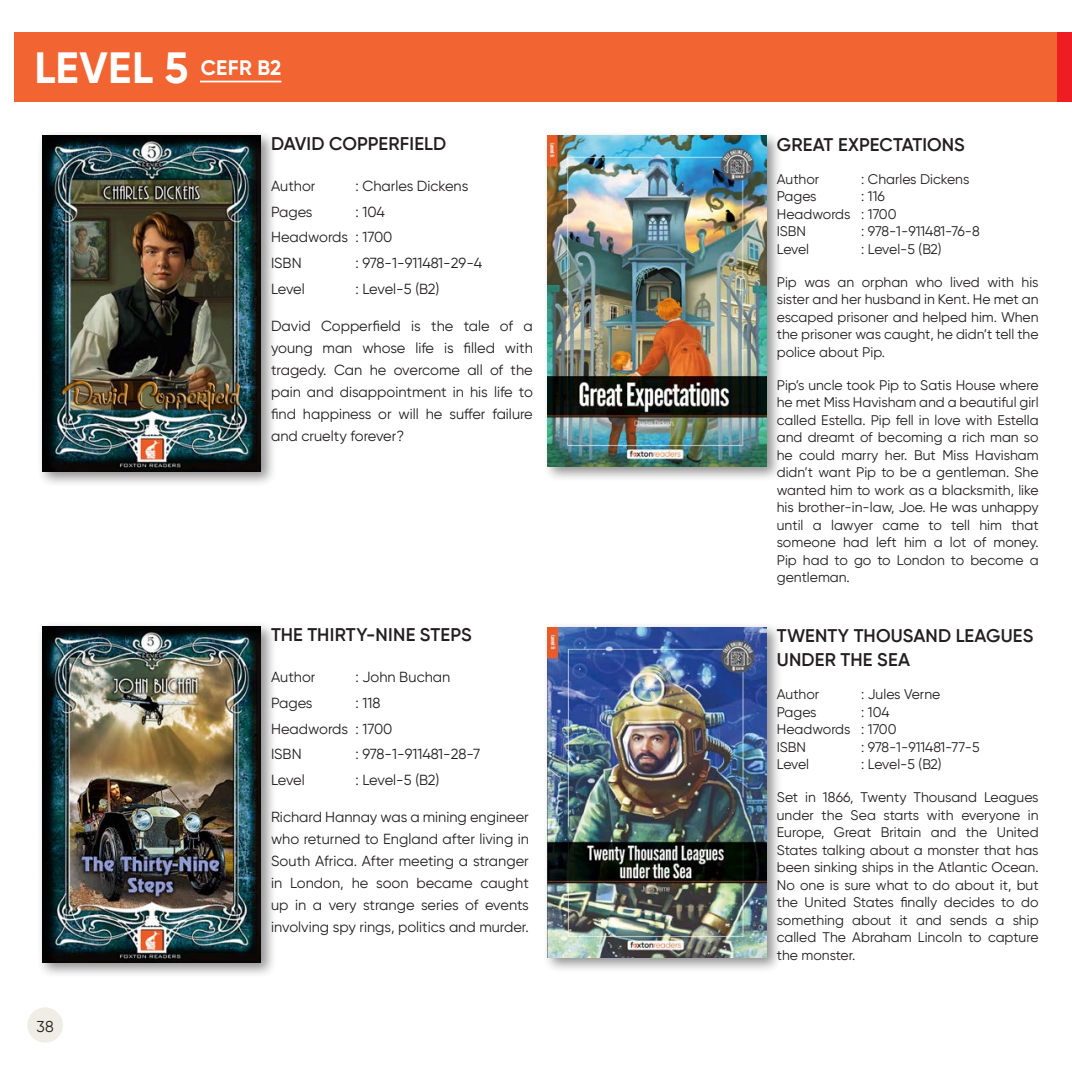
<style>
.page{position:relative;width:1072px;height:1072px;background:#fff}
.page>*{position:absolute;margin:0;border:0;box-sizing:border-box;transform-origin:0 0}
.Bullet_List{font:700 43.75px "Gilroy";letter-spacing:.01em;color:#fff}
.Item_List{font:700 21px "Gilroy";letter-spacing:.01em;color:#fff}
.Body_Text{font:600 18.2px "Gilroy";letter-spacing:.01em;color:#231f20}
.t1{font:15.75px "Gilroy";color:#231f20}
.Body_Text-2{font:14.7px/21.9px "Gilroy";color:#231f20}
.Body_Text-3{font:14px/17.5px "Gilroy";color:#231f20;text-align:justify}
</style>
<div class="page">
<div style="left:27px;top:1007px;width:36px;height:35px;background:#f0ede6;border-radius:50%"></div>
<div style="left:542px;top:621px;width:240px;height:352px;background:#231f20;opacity:.5"></div>
<img style="left:548px;top:627px;width:218px;height:330px">
<div style="left:36px;top:130px;width:240px;height:357px;background:#231f20;opacity:.5"></div>
<img style="left:42px;top:135px;width:219px;height:336px">
<div style="left:36px;top:621px;width:240px;height:357px;background:#231f20;opacity:.5"></div>
<img style="left:42px;top:626px;width:219px;height:336px">
<div style="left:542px;top:130px;width:240px;height:352px;background:#231f20;opacity:.5"></div>
<img style="left:548px;top:136px;width:218px;height:330px">
<div style="left:15px;top:32px;width:1056px;height:70px;background:#f26431"></div>
<div style="left:1057px;top:32px;width:14px;height:70px;background:#ee1d23"></div>
<hr style="left:200px;top:81px;width:81px;height:1px;background:#fff">
<p class="Bullet_List" style="left:34px;top:40px;width:156px">LEVEL 5</p>
<p class="Item_List" style="left:201px;top:54px;width:82px">CEFR B2</p>
<p class="Body_Text" style="left:271px;top:132px;width:177px">DAVID COPPERFIELD</p>
<p class="Body_Text-2" style="left:271px;top:175px;width:46px">Author</p>
<p class="Body_Text-2" style="left:355px;top:175px;width:114px">: Charles Dickens</p>
<p class="Body_Text-2" style="left:271px;top:201px;width:43px">Pages</p>
<p class="Body_Text-2" style="left:271px;top:199px;width:123px;line-height:25.6px;text-indent:84px">: 104<br>Headwords : 1700<br>ISBN</p>
<p class="Body_Text-2" style="left:355px;top:252px;width:128px">: 978-1-911481-29-4</p>
<p class="Body_Text-2" style="left:271px;top:277px;width:35px">Level</p>
<p class="Body_Text-2" style="left:355px;top:277px;width:86px">: Level-5 (B2)</p>
<p class="Body_Text-2" style="left:271px;top:315px;width:263px;text-align:justify">David Copperfield is the tale of a young man whose life is filled with tragedy. Can he overcome all of the pain and disappointment in his life to find happiness or will he suffer failure and cruelty forever?</p>
<p class="Body_Text" style="left:271px;top:623px;width:202px">THE THIRTY-NINE STEPS</p>
<p class="Body_Text-2" style="left:271px;top:666px;width:46px">Author</p>
<p class="Body_Text-2" style="left:355px;top:666px;width:96px">: John Buchan</p>
<p class="Body_Text-2" style="left:271px;top:692px;width:43px">Pages</p>
<p class="Body_Text-2" style="left:271px;top:690px;width:123px;line-height:25.6px;text-indent:84px">: 118<br>Headwords : 1700<br>ISBN</p>
<p class="Body_Text-2" style="left:355px;top:743px;width:126px">: 978-1-911481-28-7</p>
<p class="t1" style="left:37px;top:1016px;width:19px">38</p>
<p class="Body_Text-2" style="left:271px;top:768px;width:35px">Level</p>
<p class="Body_Text-2" style="left:355px;top:768px;width:86px">: Level-5 (B2)</p>
<p class="Body_Text-2" style="left:271px;top:806px;width:259px;text-align:justify">Richard Hannay was a mining engineer who returned to England after living in South Africa. After meeting a stranger in London, he soon became caught up in a very strange series of events involving spy rings, politics and murder.</p>
<p class="Body_Text" style="left:776px;top:133px;width:190px">GREAT EXPECTATIONS</p>
<p class="Body_Text-3" style="left:776px;top:170px;width:44px">Author</p>
<p class="Body_Text-3" style="left:861px;top:170px;width:110px">: Charles Dickens</p>
<p class="Body_Text-3" style="left:776px;top:187px;width:41px">Pages</p>
<p class="Body_Text-3" style="left:776px;top:187px;width:121px;text-align:left;text-indent:84px">: 116<br>Headwords : 1700<br>ISBN</p>
<p class="Body_Text-3" style="left:861px;top:222px;width:120px">: 978-1-911481-76-8</p>
<p class="Body_Text-3" style="left:776px;top:240px;width:34px">Level</p>
<p class="Body_Text-3" style="left:861px;top:240px;width:82px">: Level-5 (B2)</p>
<p class="Body_Text-3" style="left:776px;top:273px;width:263px">Pip was an orphan who lived with his sister and her husband in Kent. He met an escaped prisoner and helped him. When the prisoner was caught, he didn’t tell the police about Pip.</p>
<p class="Body_Text-3" style="left:776px;top:376px;width:263px">Pip’s uncle took Pip to Satis House where he met Miss Havisham and a beautiful girl called Estella. Pip fell in love with Estella and dreamt of becoming a rich man so he could marry her. But Miss Havisham didn’t want Pip to be a gentleman. She wanted him to work as a blacksmith, like his brother-in-law, Joe. He was unhappy until a lawyer came to tell him that someone had left him a lot of money.<br>Pip had to go to London to become a gentleman.</p>
<p class="Body_Text" style="left:776px;top:624px;width:258px">TWENTY THOUSAND LEAGUES</p>
<p class="Body_Text" style="left:776px;top:648px;width:135px">UNDER THE SEA</p>
<p class="Body_Text-3" style="left:776px;top:685px;width:44px">Author</p>
<p class="Body_Text-3" style="left:861px;top:685px;width:81px">: Jules Verne</p>
<p class="Body_Text-3" style="left:776px;top:703px;width:41px">Pages</p>
<p class="Body_Text-3" style="left:776px;top:703px;width:121px;text-align:left;text-indent:84px">: 104<br>Headwords : 1700<br>ISBN</p>
<p class="Body_Text-3" style="left:861px;top:738px;width:120px">: 978-1-911481-77-5</p>
<p class="Body_Text-3" style="left:776px;top:755px;width:34px">Level</p>
<p class="Body_Text-3" style="left:861px;top:755px;width:82px">: Level-5 (B2)</p>
<p class="Body_Text-3" style="left:776px;top:788px;width:263px">Set in 1866, Twenty Thousand Leagues under the Sea starts with everyone in Europe, Great Britain and the United States talking about a monster that has been sinking ships in the Atlantic Ocean.<br>No one is sure what to do about it, but the United States finally decides to do something about it and sends a ship called The Abraham Lincoln to capture the monster.</p>
</div>
